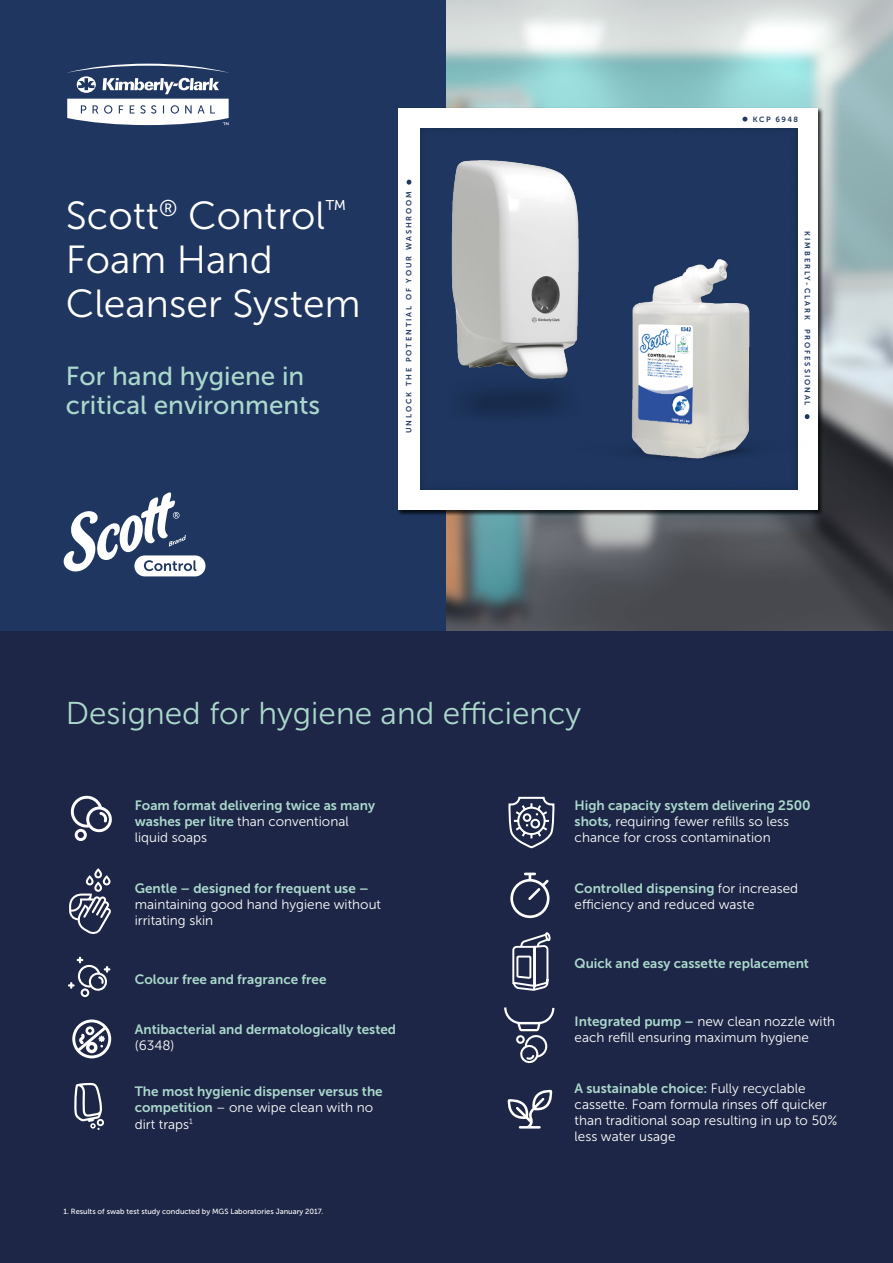
<style>
.page{position:relative;width:893px;height:1263px;background:#1e3660}
.page>*{position:absolute;margin:0;border:0;box-sizing:border-box;transform-origin:0 0}
.t1{font:39.15px/43.7px "Museo Sans 300";color:#fff}
.t2{font:31.5px "Museo Sans 300";color:#abd8cc}
.t3{font:26.1px/29.2px "Museo Sans 500";color:#abd8cc}
.t4{font:13.5px/16.2px "Museo Sans 300";color:#fff}
.t5{font:13.5px "Museo Sans 700";color:#abd8cc}
.t6{font:7.5px "Museo Sans 700";letter-spacing:.25em;color:#1e3660}
.t7{font:7.5px "Museo Sans 500";color:#fff}
.s1{font-family:"Museo Sans 700";color:#abd8cc}
.s2{font-family:"Museo Sans 300";color:#fff}
</style>
<div class="page">
<img style="left:446px;top:0;width:447px;height:631px">
<div style="left:397px;top:107px;width:427px;height:409px;background:#000;opacity:.77"></div>
<div style="left:398px;top:108px;width:420px;height:402px;background:#fff"></div>
<div style="left:407px;top:118px;width:403px;height:373px;background:#000;opacity:.25"></div>
<svg style="left:63px;top:492px;width:142px;height:84px"></svg>
<svg style="left:67px;top:64px;width:162px;height:61px"></svg>
<div style="left:0;top:631px;width:893px;height:632px;background:#1d2646"></div>
<svg style="left:508px;top:796px;width:47px;height:53px"></svg>
<img style="left:571px;top:214px;width:239px;height:277px">
<svg style="left:69px;top:868px;width:42px;height:67px"></svg>
<svg style="left:70px;top:795px;width:42px;height:46px"></svg>
<svg style="left:74px;top:1083px;width:30px;height:47px"></svg>
<svg style="left:68px;top:957px;width:42px;height:40px"></svg>
<svg style="left:507px;top:1089px;width:46px;height:39px"></svg>
<svg style="left:510px;top:873px;width:40px;height:46px"></svg>
<svg style="left:504px;top:1007px;width:51px;height:57px"></svg>
<svg style="left:512px;top:932px;width:39px;height:59px"></svg>
<svg style="left:72px;top:1019px;width:39px;height:39px"></svg>
<img style="left:411px;top:128px;width:207px;height:330px">
<h1 class="t1" style="left:66px;top:194px;width:282px">Scott<sup>®</sup> Control<sup>™</sup></h1>
<h1 class="t1" style="left:66px;top:238px;width:296px">Foam Hand<br>Cleanser System</h1>
<h3 class="t3" style="left:66px;top:361px;width:256px">For hand hygiene in critical environments</h3>
<p class="t6" style="left:405px;top:433px;width:244px;rotate:-90deg">UNLOCK THE POTENTIAL OF YOUR WASHROOM</p>
<h2 class="t2" style="left:66px;top:696px;width:517px">Designed for hygiene and efficiency</h2>
<p class="t6" style="left:753px;top:115px;width:47px">KCP 6948</p>
<p class="t6" style="left:811px;top:231px;width:176px;rotate:90deg">KIMBERLY-CLARK PROFESSIONAL</p>
<p class="t5" style="left:135px;top:798px;width:242px">Foam format delivering twice as many</p>
<p class="t4" style="left:135px;top:813px;width:215px"><span class="s1">washes per litre</span> than conventional liquid soaps</p>
<p class="t5" style="left:135px;top:880px;width:235px">Gentle – designed for frequent use –</p>
<p class="t4" style="left:135px;top:896px;width:248px">maintaining good hand hygiene without irritating skin</p>
<p class="t5" style="left:135px;top:971px;width:193px">Colour free and fragrance free</p>
<p class="t5" style="left:135px;top:1022px;width:263px">Antibacterial and dermatologically tested</p>
<p class="t4" style="left:135px;top:1037px;width:41px">(6348)</p>
<p class="t5" style="left:135px;top:1084px;width:249px">The most hygienic dispenser versus the</p>
<p class="t4" style="left:135px;top:1100px;width:240px"><span class="s1">competition</span> – one wipe clean with no dirt traps<sup>1</sup></p>
<p class="t7" style="left:63px;top:1207px;width:261px">1. Results of swab test study conducted by MGS Laboratories January 2017.</p>
<p class="t5" style="left:575px;top:798px;width:238px">High capacity system delivering 2500</p>
<p class="t4" style="left:575px;top:813px;width:216px"><span class="s1">shots,</span> requiring fewer refills so less chance for cross contamination</p>
<p class="t5" style="left:575px;top:880px;width:225px">Controlled dispensing <span class="s2">for increased</span></p>
<p class="t4" style="left:575px;top:896px;width:181px">efficiency and reduced waste</p>
<p class="t5" style="left:575px;top:955px;width:236px">Quick and easy cassette replacement</p>
<p class="t4" style="left:575px;top:1014px;width:262px"><span class="s1">Integrated pump –</span> new clean nozzle with each refill ensuring maximum hygiene</p>
<p class="t5" style="left:575px;top:1080px;width:232px">A sustainable choice: <span class="s2">Fully recyclable</span></p>
<p class="t4" style="left:575px;top:1096px;width:264px">cassette. Foam formula rinses off quicker than traditional soap resulting in up to 50% less water usage</p>
</div>
